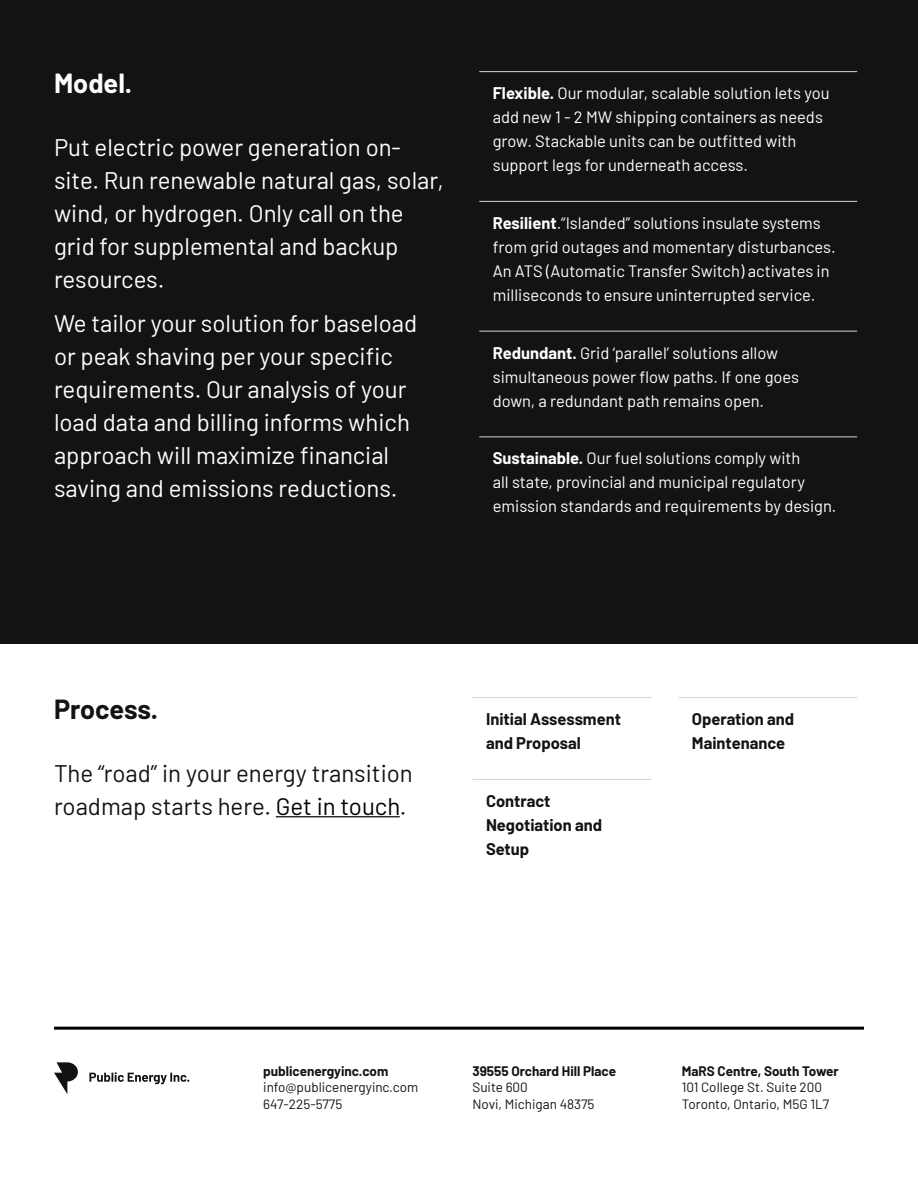
<style>
.page{position:relative;width:918px;height:1188px;background:#fff}
.page>*{position:absolute;margin:0;border:0;box-sizing:border-box;transform-origin:0 0}
.t1{font:700 27px "Barlow";letter-spacing:-.005em;color:#131313}
.t2{font:700 27px "Barlow";color:#fff}
.t3{font:24px/33px "Barlow";color:#fff}
.t4{font:24px/33px "Barlow";color:#131313}
.t5{font:16.5px/24px "Barlow";color:#fff}
.t6{font:700 16.5px/24px "Barlow";color:#131313}
.t7{font:13.5px/16.5px "Barlow";color:#131313}
.t8{font:700 13.5px "Barlow";color:#131313}
.s1{font-weight:700}
.s2{color:#000}
</style>
<div class="page">
<div style="left:0;top:0;width:918px;height:644px;background:#131313"></div>
<svg style="left:54px;top:1062px;width:24px;height:32px"></svg>
<svg style="left:89px;top:1072px;width:100px;height:12px"></svg>
<hr style="left:54px;top:1027px;width:810px;height:3px;background:#000">
<hr style="left:479px;top:71px;width:378px;height:1px;background:#d7d5d4">
<hr style="left:479px;top:201px;width:378px;height:1px;background:#d7d5d4">
<hr style="left:479px;top:331px;width:378px;height:1px;background:#d7d5d4">
<hr style="left:479px;top:436px;width:378px;height:1px;background:#d7d5d4">
<hr style="left:276px;top:816px;width:124px;height:1px;background:#000">
<hr style="left:472px;top:697px;width:179px;height:1px;background:#d7d5d4">
<hr style="left:472px;top:779px;width:179px;height:1px;background:#d7d5d4">
<hr style="left:678px;top:697px;width:179px;height:1px;background:#d7d5d4">
<h1 class="t2" style="left:54px;top:63px;width:80px">Model.</h1>
<h2 class="t3" style="left:54px;top:129px;width:391px">Put electric power generation on&shy;site. Run renewable natural gas, solar, wind, or hydrogen. Only call on the grid for supplemental and backup resources.</h2>
<h2 class="t3" style="left:54px;top:305px;width:365px">We tailor your solution for baseload or peak shaving per your specific requirements. Our analysis of your load data and billing informs which approach will maximize financial saving and emissions reductions.</h2>
<p class="t5" style="left:493px;top:80px;width:338px"><span class="s1">Flexible.</span> Our modular, scalable solution lets you add new 1 - 2 MW shipping containers as needs grow. Stackable units can be outfitted with support legs for underneath access.</p>
<p class="t5" style="left:493px;top:210px;width:345px"><span class="s1">Resilient</span>.“Islanded” solutions insulate systems from grid outages and momentary disturbances.<br>An ATS (Automatic Transfer Switch) activates in milliseconds to ensure uninterrupted service.</p>
<p class="t5" style="left:493px;top:339px;width:308px"><span class="s1">Redundant.</span> Grid ‘parallel’ solutions allow simultaneous power flow paths. If one goes down, a redundant path remains open.</p>
<p class="t5" style="left:493px;top:445px;width:345px"><span class="s1">Sustainable.</span> Our fuel solutions comply with<br>all state, provincial and municipal regulatory emission standards and requirements by design.</p>
<h1 class="t1" style="left:54px;top:689px;width:106px">Process.</h1>
<h2 class="t4" style="left:54px;top:755px;width:360px">The “road” in your energy transition roadmap starts here. <span class="s2">Get in touch</span>.</h2>
<p class="t6" style="left:486px;top:706px;width:136px">Initial Assessment and Proposal</p>
<p class="t6" style="left:486px;top:788px;width:118px">Contract<br>Negotiation and<br>Setup</p>
<p class="t6" style="left:692px;top:706px;width:104px">Operation and<br>Maintenance</p>
<p class="t8" style="left:263px;top:1061px;width:127px">publicenergyinc.com</p>
<p class="t7" style="left:263px;top:1078px;width:157px">info@publicenergyinc.com<br>647-225-5775</p>
<p class="t8" style="left:472px;top:1061px;width:145px">39555 Orchard Hill Place</p>
<p class="t7" style="left:472px;top:1078px;width:124px">Suite 600<br>Novi, Michigan 48375</p>
<p class="t8" style="left:682px;top:1061px;width:158px">MaRS Centre, South Tower</p>
<p class="t7" style="left:682px;top:1078px;width:149px">101 College St. Suite 200<br>Toronto, Ontario, M5G 1L7</p>
</div>
